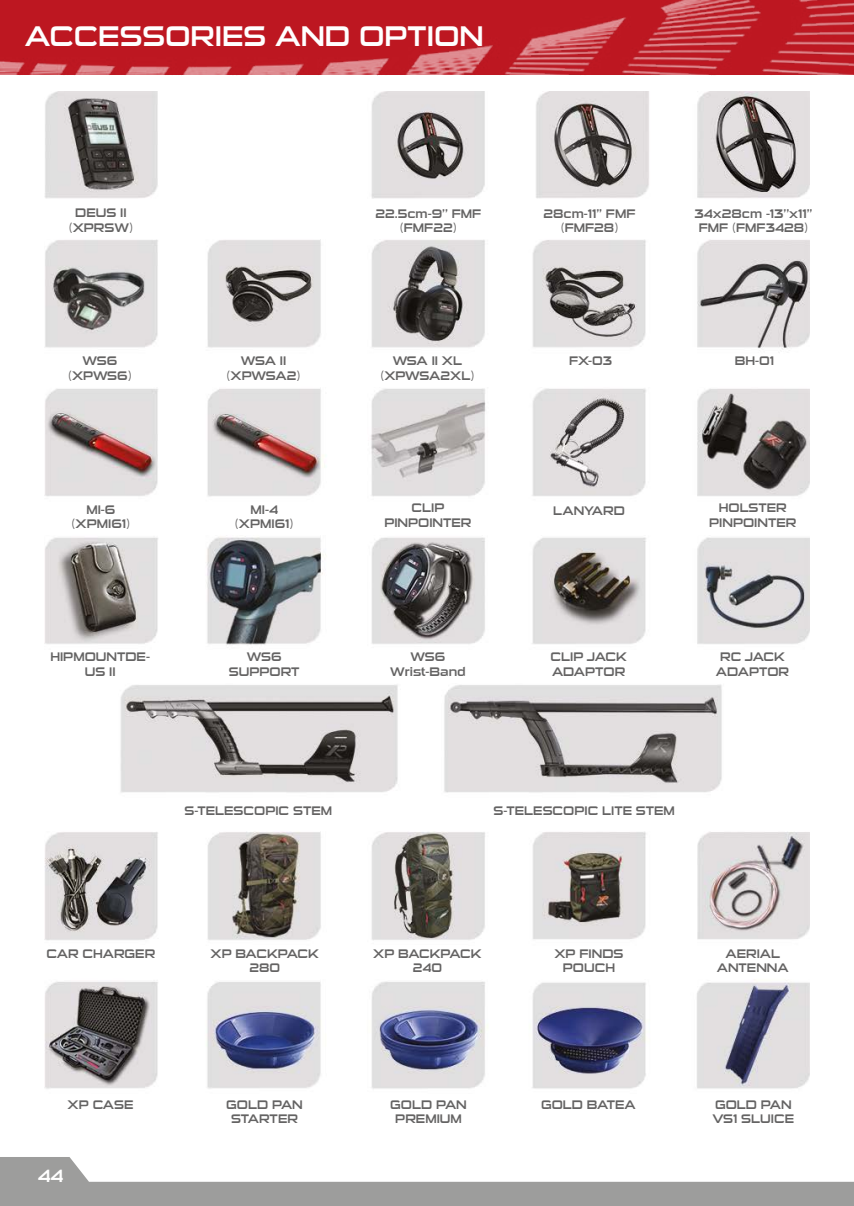
<style>
.page{position:relative;width:854px;height:1206px;background:#fff}
.page>*{position:absolute;margin:0;border:0;box-sizing:border-box;transform-origin:0 0}
.t1{font:28px "Sui Generis Rg";color:#fff}
.t2{font:17.5px "Sui Generis Rg";color:#fff}
.t3{font:12.25px/14.7px "Sui Generis Rg";color:#646363;text-align:center}
.t4{font:12.25px/14.7px "Sui Generis Rg";letter-spacing:-.02em;color:#646363;text-align:center}
</style>
<div class="page">
<svg style="left:0;top:1157px;width:853px;height:48px;fill:#9d9d9c"></svg>
<img style="left:0;top:0;width:853px;height:75px">
<img style="left:44px;top:91px;width:765px;height:998px">
<h1 class="t1" style="left:25px;top:20px;width:460px">ACCESSORIES AND OPTION</h1>
<p class="t3" style="left:69px;top:206px;width:66px">DEUS II (XPRSW)</p>
<p class="t3" style="left:375px;top:206px;width:107px">22.5cm-9’’ FMF (FMF22)</p>
<p class="t3" style="left:543px;top:206px;width:93px">28cm-11’’ FMF (FMF28)</p>
<p class="t3" style="left:694px;top:206px;width:119px">34x28cm -13’’x11’’<br>FMF (FMF3428)</p>
<p class="t3" style="left:68px;top:353px;width:65px">WS6 (XPWS6)</p>
<p class="t4" style="left:226px;top:353px;width:75px">WSA II (XPWSA2)</p>
<p class="t3" style="left:380px;top:353px;width:95px">WSA II XL (XPWSA2XL)</p>
<p class="t3" style="left:569px;top:353px;width:45px">FX-03</p>
<p class="t3" style="left:734px;top:353px;width:41px">BH-01</p>
<p class="t3" style="left:72px;top:502px;width:60px">MI-6 (XPMI61)</p>
<p class="t3" style="left:235px;top:502px;width:60px">MI-4 (XPMI61)</p>
<p class="t3" style="left:384px;top:501px;width:89px">CLIP<br>PINPOINTER</p>
<p class="t3" style="left:553px;top:503px;width:73px">LANYARD</p>
<p class="t3" style="left:709px;top:501px;width:89px">HOLSTER<br>PINPOINTER</p>
<p class="t3" style="left:50px;top:650px;width:101px">HIPMOUNTDE-<br>US II</p>
<p class="t3" style="left:229px;top:650px;width:72px">WS6<br>SUPPORT</p>
<p class="t3" style="left:390px;top:649px;width:77px">WS6<br>Wrist-Band</p>
<p class="t3" style="left:550px;top:649px;width:78px;text-align:left">CLIP JACK<br>ADAPTOR</p>
<p class="t3" style="left:715px;top:649px;width:75px">RC JACK<br>ADAPTOR</p>
<p class="t3" style="left:184px;top:803px;width:149px">S-TELESCOPIC STEM</p>
<p class="t3" style="left:493px;top:803px;width:183px">S-TELESCOPIC LITE STEM</p>
<p class="t3" style="left:47px;top:946px;width:110px">CAR CHARGER</p>
<p class="t3" style="left:68px;top:1097px;width:67px">XP CASE</p>
<h2 class="t2" style="left:38px;top:1166px;width:27px">44</h2>
<p class="t3" style="left:210px;top:946px;width:110px">XP BACKPACK<br>280</p>
<p class="t3" style="left:226px;top:1097px;width:78px">GOLD PAN<br>STARTER</p>
<p class="t3" style="left:373px;top:946px;width:110px">XP BACKPACK<br>240</p>
<p class="t3" style="left:390px;top:1097px;width:78px">GOLD PAN<br>PREMIUM</p>
<p class="t3" style="left:554px;top:946px;width:70px">XP FINDS<br>POUCH</p>
<p class="t3" style="left:716px;top:946px;width:73px">AERIAL<br>ANTENNA</p>
<p class="t3" style="left:541px;top:1097px;width:96px">GOLD BATEA</p>
<p class="t3" style="left:712px;top:1097px;width:83px;text-align:left">GOLD PAN<br>VS1 SLUICE</p>
</div>
